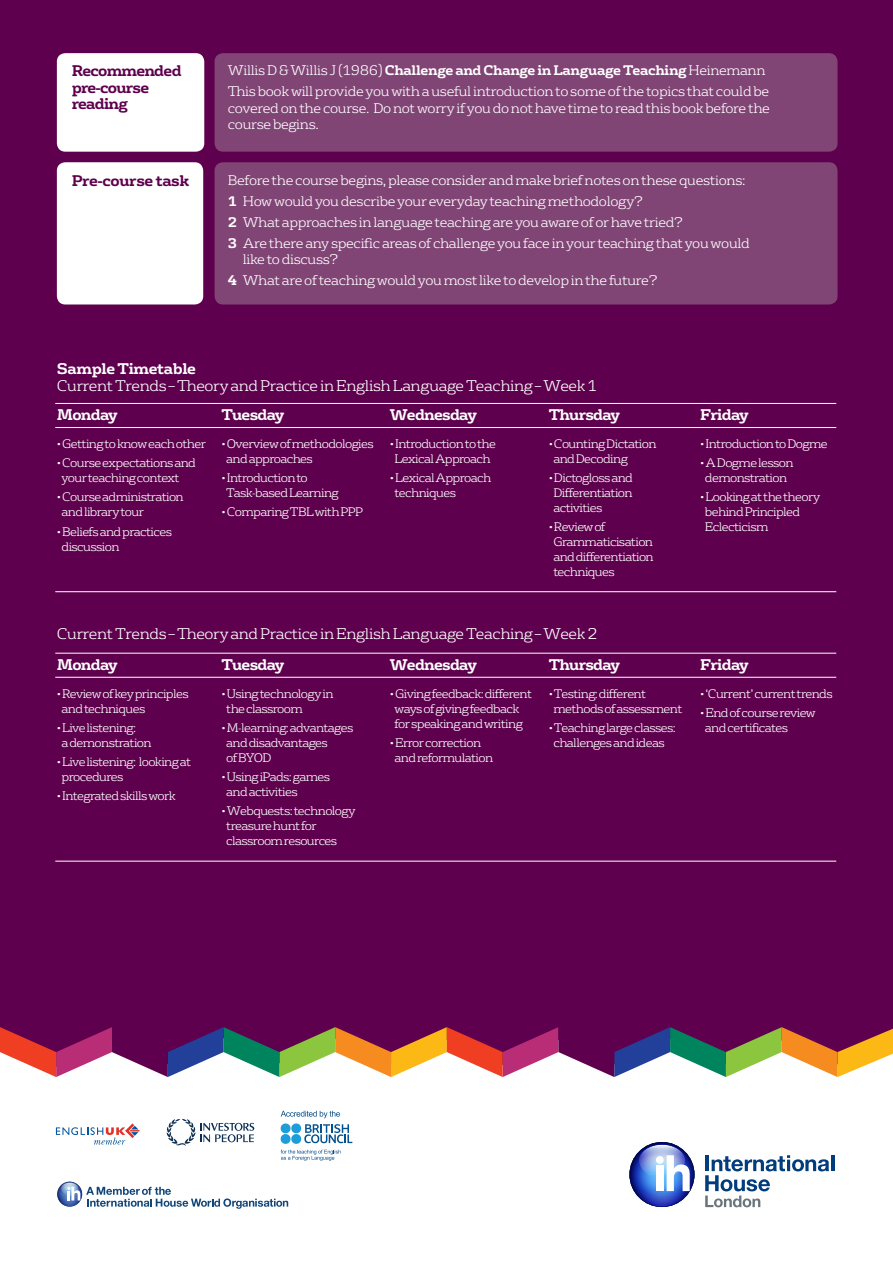
<style>
.page{position:relative;width:893px;height:1263px;background:#fff}
.page>*{position:absolute;margin:0;border:0;box-sizing:border-box;transform-origin:0 0}
.t1{font:300 15px "FS Rufus";letter-spacing:-.025em;color:#fff}
.t2{font:700 15px "FS Rufus";letter-spacing:-.05em;color:#fff}
.t3{font:700 15px/16.5px "FS Rufus";letter-spacing:-.05em;color:#5e004d}
.t4{font:700 15px "FS Rufus";letter-spacing:-.025em;color:#fff}
.t5{font:700 15px "FS Rufus";letter-spacing:-.025em;color:#5e004d}
.t6{font:300 13.5px/20.7px "FS Rufus";letter-spacing:-.025em;color:#fff}
.t7{font:300 12px/15px "FS Rufus";letter-spacing:-.05em;color:#fff}
.s1{font-weight:700}
</style>
<div class="page">
<div style="left:0;top:0;width:893px;height:1027px;background:#5e004d"></div>
<svg style="left:0;top:1027px;width:893px;height:50px"></svg>
<svg style="left:56px;top:1123px;width:84px;height:22px"></svg>
<svg style="left:167px;top:1119px;width:87px;height:27px"></svg>
<svg style="left:281px;top:1111px;width:71px;height:33px"></svg>
<svg style="left:281px;top:1150px;width:60px;height:11px"></svg>
<svg style="left:57px;top:1182px;width:231px;height:27px"></svg>
<div style="left:57px;top:53px;width:147px;height:99px;background:#fff;border-radius:9px"></div>
<div style="left:57px;top:162px;width:146px;height:142px;background:#fff;border-radius:9px"></div>
<div style="left:215px;top:53px;width:622px;height:99px;background:#804475;border-radius:9px"></div>
<div style="left:215px;top:162px;width:622px;height:142px;background:#804475;border-radius:9px"></div>
<hr style="left:55px;top:403px;width:781px;height:1px;background:#fff">
<hr style="left:55px;top:653px;width:781px;height:1px;background:#fff">
<hr style="left:55px;top:427px;width:781px;height:1px;background:#fff">
<hr style="left:55px;top:591px;width:781px;height:1px;background:#fff">
<hr style="left:55px;top:861px;width:781px;height:1px;background:#fff">
<hr style="left:55px;top:677px;width:781px;height:1px;background:#fff">
<hr style="left:831px;top:1155px;width:3px;height:16px;background:#013d7d">
<svg style="left:629px;top:1142px;width:65px;height:65px"></svg>
<svg style="left:633px;top:1145px;width:59px;height:61px"></svg>
<svg style="left:705px;top:1155px;width:124px;height:52px"></svg>
<p class="t3" style="left:72px;top:62px;width:111px">Recommended pre-course reading</p>
<p class="t5" style="left:72px;top:167px;width:119px">Pre-course task</p>
<p class="t6" style="left:228px;top:59px;width:543px">Willis D &amp; Willis J (1986) <span class="s1">Challenge and Change in Language Teaching</span> Heinemann<br>This book will provide you with a useful introduction to some of the topics that could be</p>
<p class="t6" style="left:228px;top:98px;width:544px;line-height:16.5px">covered on the course. Do not worry if you do not have time to read this book before the course begins.</p>
<p class="t6" style="left:228px;top:169px;width:523px">Before the course begins, please consider and make brief notes on these questions:<br><span class="s1">1</span> How would you describe your everyday teaching methodology?<br><span class="s1">2</span> What approaches in language teaching are you aware of or have tried?<br><span class="s1">3</span> Are there any specific areas of challenge you face in your teaching that you would</p>
<p class="t6" style="left:228px;top:248px;width:431px;text-indent:15px">like to discuss?<br><span class="s1">4</span> What are of teaching would you most like to develop in the future?</p>
<p class="t4" style="left:57px;top:356px;width:141px">Sample Timetable</p>
<p class="t1" style="left:57px;top:373px;width:542px">Current Trends – Theory and Practice in English Language Teaching – Week 1</p>
<p class="t2" style="left:57px;top:402px;width:62px">Monday</p>
<p class="t7" style="left:57px;top:435px;width:151px">• Getting to know each other</p>
<p class="t7" style="left:62px;top:454px;width:136px;text-indent:-5px">• Course expectations and your teaching context</p>
<p class="t7" style="left:62px;top:488px;width:124px;text-indent:-5px">• Course administration and library tour</p>
<p class="t7" style="left:62px;top:523px;width:112px;text-indent:-5px">• Beliefs and practices discussion</p>
<p class="t2" style="left:222px;top:402px;width:64px">Tuesday</p>
<p class="t7" style="left:226px;top:435px;width:149px;text-indent:-5px">• Overview of methodologies and approaches</p>
<p class="t7" style="left:226px;top:469px;width:114px;text-indent:-5px">• Introduction to<br>Task-based Learning</p>
<p class="t7" style="left:222px;top:503px;width:143px">• Comparing TBL with PPP</p>
<p class="t2" style="left:390px;top:402px;width:88px">Wednesday</p>
<p class="t7" style="left:390px;top:435px;width:108px;text-align:center">• Introduction to the<br>Lexical Approach</p>
<p class="t7" style="left:395px;top:469px;width:98px;text-indent:-5px">• Lexical Approach techniques</p>
<p class="t2" style="left:549px;top:402px;width:73px">Thursday</p>
<p class="t7" style="left:553px;top:435px;width:105px;text-indent:-5px">• Counting Dictation and Decoding</p>
<p class="t7" style="left:553px;top:469px;width:81px;text-align:justify;text-indent:-5px">• Dictogloss and Differentiation activities</p>
<p class="t7" style="left:553px;top:518px;width:102px;text-indent:-5px">• Review of<br>Grammaticisation and differentiation techniques</p>
<p class="t2" style="left:700px;top:402px;width:50px">Friday</p>
<p class="t7" style="left:700px;top:435px;width:129px">• Introduction to Dogme</p>
<p class="t7" style="left:700px;top:454px;width:95px;text-align:center">• A Dogme lesson demonstration</p>
<p class="t7" style="left:705px;top:488px;width:117px;text-indent:-5px">• Looking at the theory behind Principled<br>Eclecticism</p>
<p class="t1" style="left:57px;top:621px;width:542px">Current Trends – Theory and Practice in English Language Teaching – Week 2</p>
<p class="t2" style="left:57px;top:651px;width:62px">Monday</p>
<p class="t7" style="left:62px;top:685px;width:129px;text-indent:-5px">• Review of key principles and techniques</p>
<p class="t7" style="left:62px;top:719px;width:92px;text-indent:-5px">• Live listening:<br>a demonstration</p>
<p class="t7" style="left:62px;top:753px;width:131px;text-indent:-5px">• Live listening: looking at procedures</p>
<p class="t7" style="left:57px;top:787px;width:121px">• Integrated skills work</p>
<p class="t2" style="left:222px;top:651px;width:64px">Tuesday</p>
<p class="t7" style="left:226px;top:685px;width:109px;text-indent:-5px">• Using technology in the classroom</p>
<p class="t7" style="left:226px;top:719px;width:129px;text-indent:-5px">• M-learning: advantages and disadvantages<br>of BYOD</p>
<p class="t7" style="left:226px;top:768px;width:105px;text-indent:-5px">• Using iPads: games and activities</p>
<p class="t7" style="left:226px;top:802px;width:131px;text-indent:-5px">• Webquests: technology treasure hunt for classroom resources</p>
<p class="t2" style="left:390px;top:651px;width:88px">Wednesday</p>
<p class="t7" style="left:395px;top:685px;width:139px;text-indent:-5px">• Giving feedback: different ways of giving feedback for speaking and writing</p>
<p class="t7" style="left:395px;top:734px;width:100px;text-indent:-5px">• Error correction and reformulation</p>
<p class="t2" style="left:549px;top:651px;width:73px">Thursday</p>
<p class="t7" style="left:553px;top:685px;width:131px;text-indent:-5px">• Testing: different methods of assessment</p>
<p class="t7" style="left:549px;top:719px;width:129px;text-align:center">• Teaching large classes: challenges and ideas</p>
<p class="t2" style="left:700px;top:651px;width:50px">Friday</p>
<p class="t7" style="left:700px;top:685px;width:134px">• ‘Current’ current trends</p>
<p class="t7" style="left:705px;top:704px;width:112px;text-indent:-5px">• End of course review and certificates</p>
</div>
